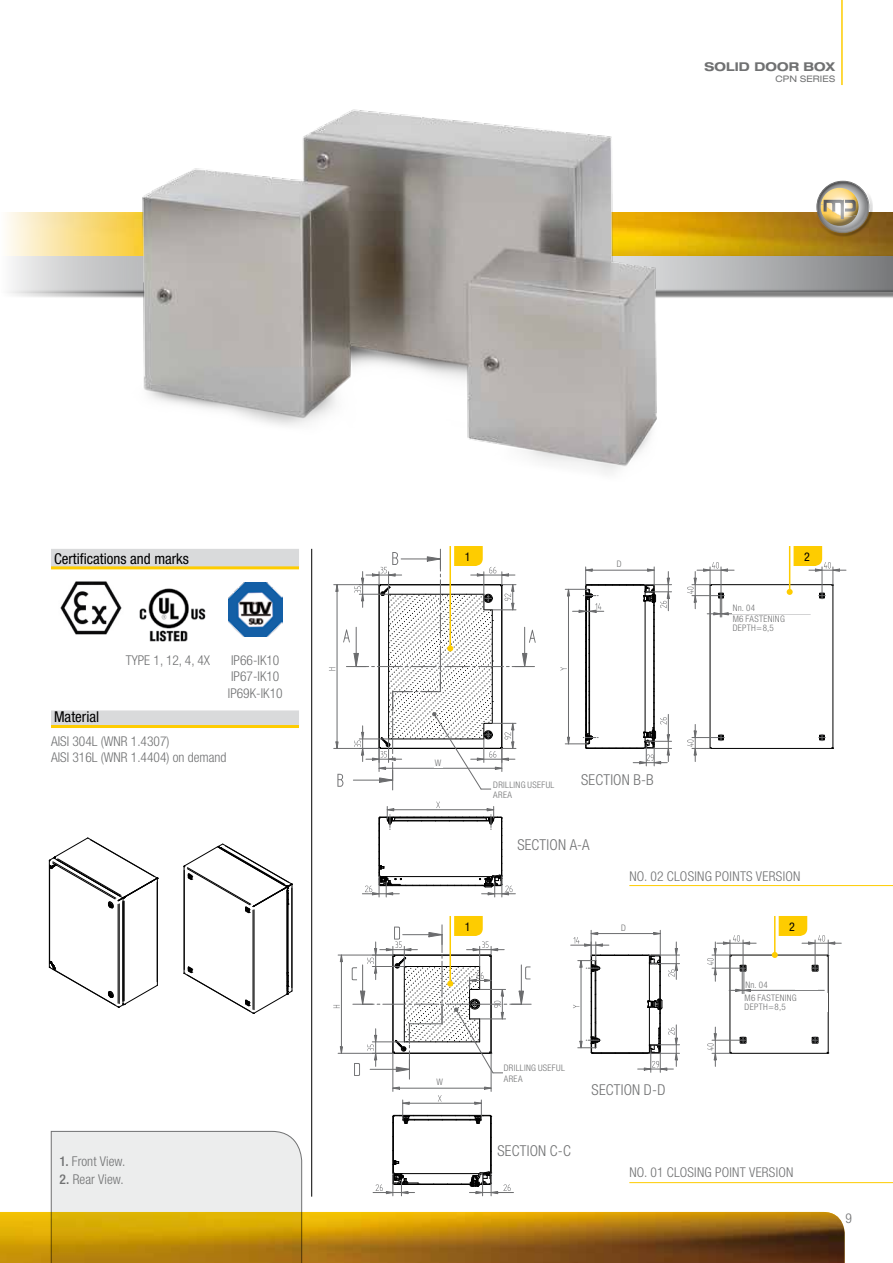
<style>
.page{position:relative;width:893px;height:1263px;background:#fff}
.page>*{position:absolute;margin:0;border:0;box-sizing:border-box;transform-origin:0 0}
.t1{font:300 condensed 15px "Helvetica Neue";letter-spacing:.015em;color:#707172}
.t2{font:condensed 15px "Helvetica Neue";color:#000}
.t3{font:300 condensed 13.5px/16.2px "Helvetica Neue";color:#707172}
.t4{font:300 condensed 13.5px "Helvetica Neue";letter-spacing:.02em;color:#707172}
.t5{font:700 expanded 12.15px "Helvetica Neue";letter-spacing:.01em;color:#707172}
.t6{font:condensed 12px "Helvetica Neue";color:#000}
.t7{font:300 condensed 9px/10.8px "Helvetica Neue";letter-spacing:.035em;color:#707172}
.t8{font:expanded 9px "Helvetica Neue";letter-spacing:.02em;color:#707172}
.s1{font-weight:500}
</style>
<div class="page">
<hr style="left:841px;top:0;width:2px;height:85px;background:#fecc00">
<div style="left:0;top:250px;width:893px;height:48px;background:#000;opacity:.5"></div>
<img style="left:0;top:213px;width:893px;height:43px">
<img style="left:85px;top:109px;width:586px;height:365px">
<svg style="left:51px;top:549px;width:248px;height:176px"></svg>
<hr style="left:51px;top:566px;width:248px;height:3px;background:#fecc00">
<hr style="left:51px;top:725px;width:248px;height:3px;background:#fecc00">
<img style="left:136px;top:581px;width:74px;height:71px">
<img style="left:59px;top:581px;width:65px;height:57px">
<img style="left:228px;top:582px;width:54px;height:54px">
<hr style="left:311px;top:549px;width:1px;height:647px;background:#000">
<div style="left:813px;top:178px;width:56px;height:55px;background:#fff;opacity:.5"></div>
<div style="left:816px;top:181px;width:57px;height:56px;background:#000;opacity:.5"></div>
<svg style="left:816px;top:181px;width:53px;height:52px;background:#b3a68a"></svg>
<hr style="left:833px;top:585px;width:1px;height:163px;background:#000">
<hr style="left:710px;top:585px;width:1px;height:163px;background:#000">
<hr style="left:710px;top:748px;width:122px;height:1px;background:#000">
<svg style="left:819px;top:734px;width:6px;height:7px"></svg>
<hr style="left:809px;top:570px;width:37px;height:1px;background:#6b6c6e">
<svg style="left:687px;top:730px;width:37px;height:25px"></svg>
<hr style="left:695px;top:724px;width:1px;height:37px;background:#6b6c6e">
<svg style="left:329px;top:546px;width:343px;height:245px"></svg>
<svg style="left:687px;top:546px;width:153px;height:71px"></svg>
<svg style="left:0;top:801px;width:845px;height:462px"></svg>
<hr style="left:629px;top:885px;width:264px;height:1px;background:#fecc00">
<hr style="left:629px;top:1182px;width:264px;height:1px;background:#fecc00">
<div style="left:493px;top:780px;width:75px;height:21px;background:#fff"></div>
<div style="left:733px;top:604px;width:83px;height:9px;background:#fff"></div>
<div style="left:745px;top:980px;width:73px;height:9px;background:#fff"></div>
<div style="left:733px;top:615px;width:86px;height:27px;background:#fff"></div>
<div style="left:745px;top:994px;width:82px;height:18px;background:#fff"></div>
<div style="left:504px;top:1064px;width:75px;height:20px;background:#fff"></div>
<div style="left:795px;top:985px;width:23px;height:5px;background:#fff"></div>
<div style="left:615px;top:560px;width:8px;height:9px;background:#fff"></div>
<div style="left:434px;top:759px;width:8px;height:8px;background:#fff"></div>
<div style="left:619px;top:924px;width:9px;height:9px;background:#fff"></div>
<div style="left:435px;top:1078px;width:9px;height:9px;background:#fff"></div>
<p class="t5" style="left:705px;top:60px;width:132px">SOLID DOOR BOX</p>
<p class="t8" style="left:775px;top:74px;width:61px">CPN SERIES</p>
<p class="t2" style="left:54px;top:550px;width:137px">Certifications and marks</p>
<p class="t3" style="left:126px;top:652px;width:86px">TYPE 1, 12, 4, 4X</p>
<p class="t3" style="left:228px;top:652px;width:56px">IP66-IK10<br>IP67-IK10<br>IP69K-IK10</p>
<p class="t2" style="left:54px;top:708px;width:47px">Material</p>
<p class="t3" style="left:51px;top:733px;width:177px">AISI 304L (WNR 1.4307)<br>AISI 316L (WNR 1.4404) on demand</p>
<p class="t3" style="left:60px;top:1153px;width:67px"><span class="s1">1.</span> Front View.</p>
<p class="t3" style="left:60px;top:1171px;width:66px"><span class="s1">2.</span> Rear View.</p>
<p class="t6" style="left:465px;top:549px;width:7px">1</p>
<p class="t7" style="left:617px;top:558px;width:6px">D</p>
<p class="t7" style="left:733px;top:602px;width:24px">Nn. 04</p>
<p class="t7" style="left:733px;top:614px;width:54px;line-height:9px">M6 FASTENING<br>DEPTH=8,5</p>
<p class="t6" style="left:804px;top:549px;width:7px">2</p>
<p class="t7" style="left:435px;top:757px;width:8px">W</p>
<p class="t6" style="left:465px;top:919px;width:7px">1</p>
<p class="t7" style="left:436px;top:1076px;width:8px">W</p>
<p class="t7" style="left:493px;top:779px;width:63px">DRILLING USEFUL<br>AREA</p>
<p class="t1" style="left:581px;top:771px;width:74px">SECTION B-B</p>
<p class="t1" style="left:517px;top:836px;width:74px">SECTION A-A</p>
<p class="t7" style="left:504px;top:1062px;width:63px">DRILLING USEFUL<br>AREA</p>
<p class="t4" style="left:629px;top:868px;width:173px">NO. 02 CLOSING POINTS VERSION</p>
<p class="t7" style="left:621px;top:922px;width:6px">D</p>
<p class="t7" style="left:745px;top:979px;width:24px">Nn. 04</p>
<p class="t6" style="left:789px;top:919px;width:7px">2</p>
<p class="t7" style="left:745px;top:993px;width:54px;line-height:9px">M6 FASTENING<br>DEPTH=8,5</p>
<p class="t1" style="left:497px;top:1142px;width:75px">SECTION C-C</p>
<p class="t1" style="left:592px;top:1081px;width:75px">SECTION D-D</p>
<p class="t4" style="left:629px;top:1164px;width:166px">NO. 01 CLOSING POINT VERSION</p>
<p class="t3" style="left:845px;top:1210px;width:8px">9</p>
</div>
